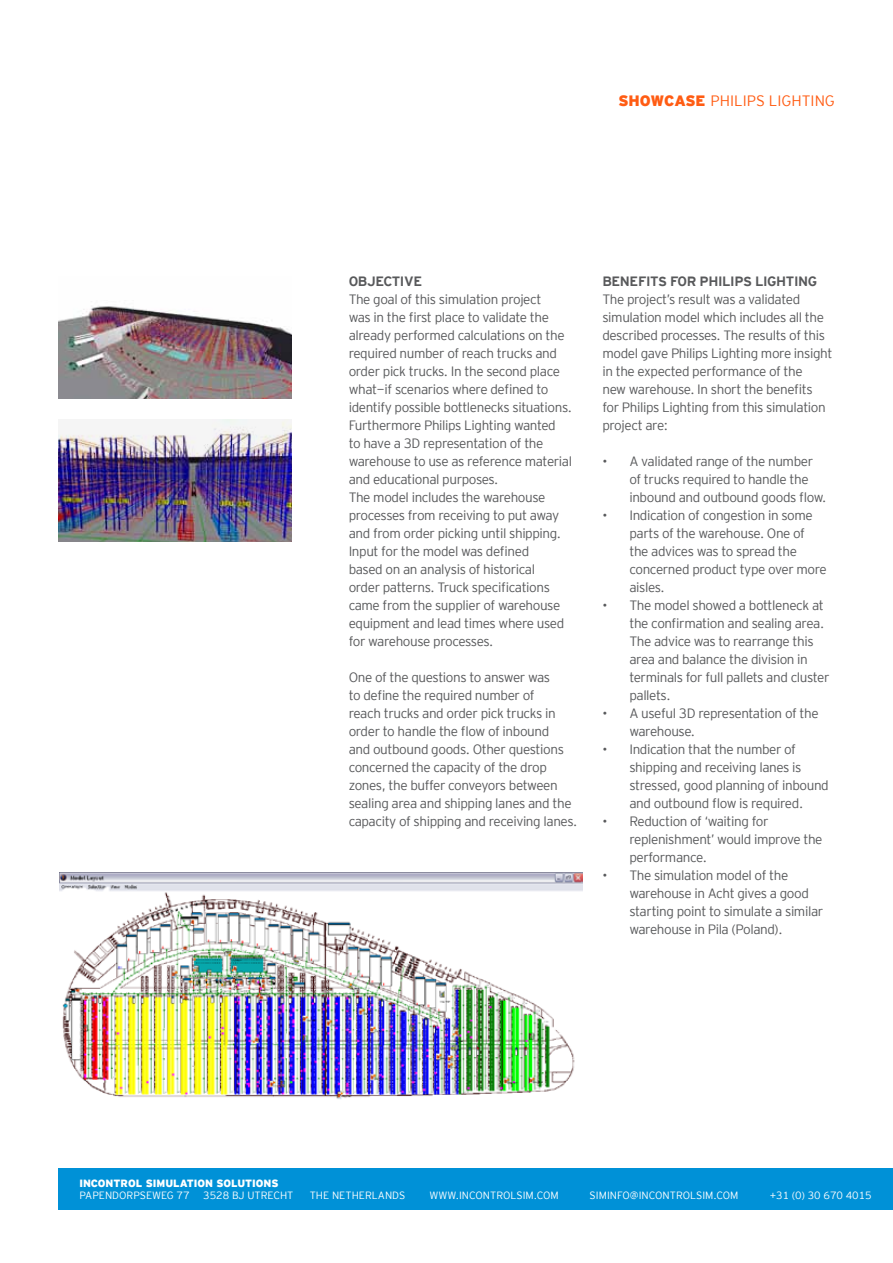
<style>
.page{position:relative;width:893px;height:1263px;background:#fff}
.page>*{position:absolute;margin:0;border:0;box-sizing:border-box;transform-origin:0 0}
.t1{font:15px "Interstate Mono Lgt";color:#ff5c13}
.t2{font:13.5px/18px "Interstate Mono Lgt";letter-spacing:-.03em;color:#58595b}
.t3{font:700 13.5px "Interstate Mono";letter-spacing:-.03em;color:#58595b}
.t4{font:10.5px "Interstate Mono Lgt";color:#fff}
.t5{font:900 10.5px "Interstate Mono";color:#fff}
.s1{font-family:"Interstate Mono";font-weight:900}
</style>
<div class="page">
<img style="left:59px;top:873px;width:523px;height:227px">
<img style="left:58px;top:306px;width:234px;height:93px">
<img style="left:58px;top:420px;width:234px;height:122px">
<div style="left:58px;top:1168px;width:835px;height:42px;background:#0091d7"></div>
<p class="t1" style="left:618px;top:93px;width:218px"><span class="s1">SHOWCASE</span> philips lighting</p>
<p class="t3" style="left:349px;top:274px;width:35px">OBJECTI</p>
<p class="t3" style="left:404px;top:274px;width:17px">VE</p>
<p class="t2" style="left:349px;top:290px;width:225px">The goal of this simulation project<br>was in the first place to validate the already performed calculations on the required number of reach trucks and order pick trucks. I n the second place what-if scenarios where defined to identify possible bottlenecks situations.<br>Furthermore Philips Lighting wanted<br>to have a 3D representation of the warehouse to use as reference material and educational purposes.<br>The model includes the warehouse processes from receiving to put away and from order picking until shipping.<br>Input for the model was defined<br>based on an analysis of historical<br>order patterns. Truck specifications came from the supplier of warehouse equipment and lead times where used for warehouse processes.</p>
<p class="t2" style="left:349px;top:668px;width:230px">One of the questions to answer was<br>to define the required number of<br>reach trucks and order pick trucks in order to handle the flow of inbound<br>and outbound goods. Other questions concerned the capacity of the drop zones, the buffer conveyors between sealing area and shipping lanes and the capacity of shipping and receiving lanes.</p>
<p class="t3" style="left:602px;top:274px;width:19px">BENE</p>
<p class="t3" style="left:638px;top:274px;width:16px">FITS</p>
<p class="t3" style="left:670px;top:274px;width:56px">FOR PHILIPS</p>
<p class="t3" style="left:755px;top:274px;width:64px">LIGHTING</p>
<p class="t2" style="left:602px;top:290px;width:232px">The project’s result was a validated simulation model which includes all the described processes. The results of this model gave Philips Lighting more insight in the expected performance of the<br>new warehouse. In short the benefits for Philips Lighting from this simulation project are:</p>
<p class="t2" style="left:629px;top:452px;width:198px;text-indent:-27px">• A validated range of the number of trucks required to handle the inbound and outbound goods flow.</p>
<p class="t2" style="left:629px;top:506px;width:199px;text-indent:-27px">• I ndication of congestion in some parts of the warehouse. One of the advices was to spread the concerned product type over more aisles.</p>
<p class="t2" style="left:629px;top:596px;width:202px;text-indent:-27px">• The model showed a bottleneck at the confirmation and sealing area.<br>The advice was to rearrange this area and balance the division in terminals for full pallets and cluster pallets.</p>
<p class="t2" style="left:629px;top:704px;width:191px;text-indent:-27px">• A useful 3D representation of the warehouse.</p>
<p class="t2" style="left:629px;top:740px;width:201px;text-indent:-27px">• I ndication that the number of shipping and receiving lanes is stressed, good planning of inbound and outbound flow is required.</p>
<p class="t2" style="left:629px;top:812px;width:195px;text-indent:-27px">• Reduction of ‘waiting for replenishment’ would improve the performance.</p>
<p class="t2" style="left:629px;top:866px;width:195px;text-indent:-27px">• The simulation model of the warehouse in Acht gives a good starting point to simulate a similar warehouse in Pila (Poland).</p>
<p class="t5" style="left:79px;top:1177px;width:193px">INCONTROL SIMULATION SOLUTIONS</p>
<p class="t4" style="left:79px;top:1190px;width:14px">Pape</p>
<p class="t4" style="left:105px;top:1190px;width:15px">ndorp</p>
<p class="t4" style="left:140px;top:1190px;width:14px">sewe</p>
<p class="t4" style="left:167px;top:1190px;width:24px">g 77</p>
<p class="t4" style="left:203px;top:1190px;width:65px">3528 BJ Utrec</p>
<p class="t4" style="left:280px;top:1190px;width:15px">ht</p>
<p class="t4" style="left:310px;top:1190px;width:57px">The Netherla</p>
<p class="t4" style="left:385px;top:1190px;width:22px">nds</p>
<p class="t4" style="left:430px;top:1190px;width:10px">www</p>
<p class="t4" style="left:456px;top:1190px;width:48px">.incontrol</p>
<p class="t4" style="left:516px;top:1190px;width:44px">sim.com</p>
<p class="t4" style="left:590px;top:1190px;width:94px">simInfo@incontrol</p>
<p class="t4" style="left:696px;top:1190px;width:44px">sim.com</p>
<p class="t4" style="left:770px;top:1190px;width:104px">+31 (0) 30 670 4015</p>
</div>
